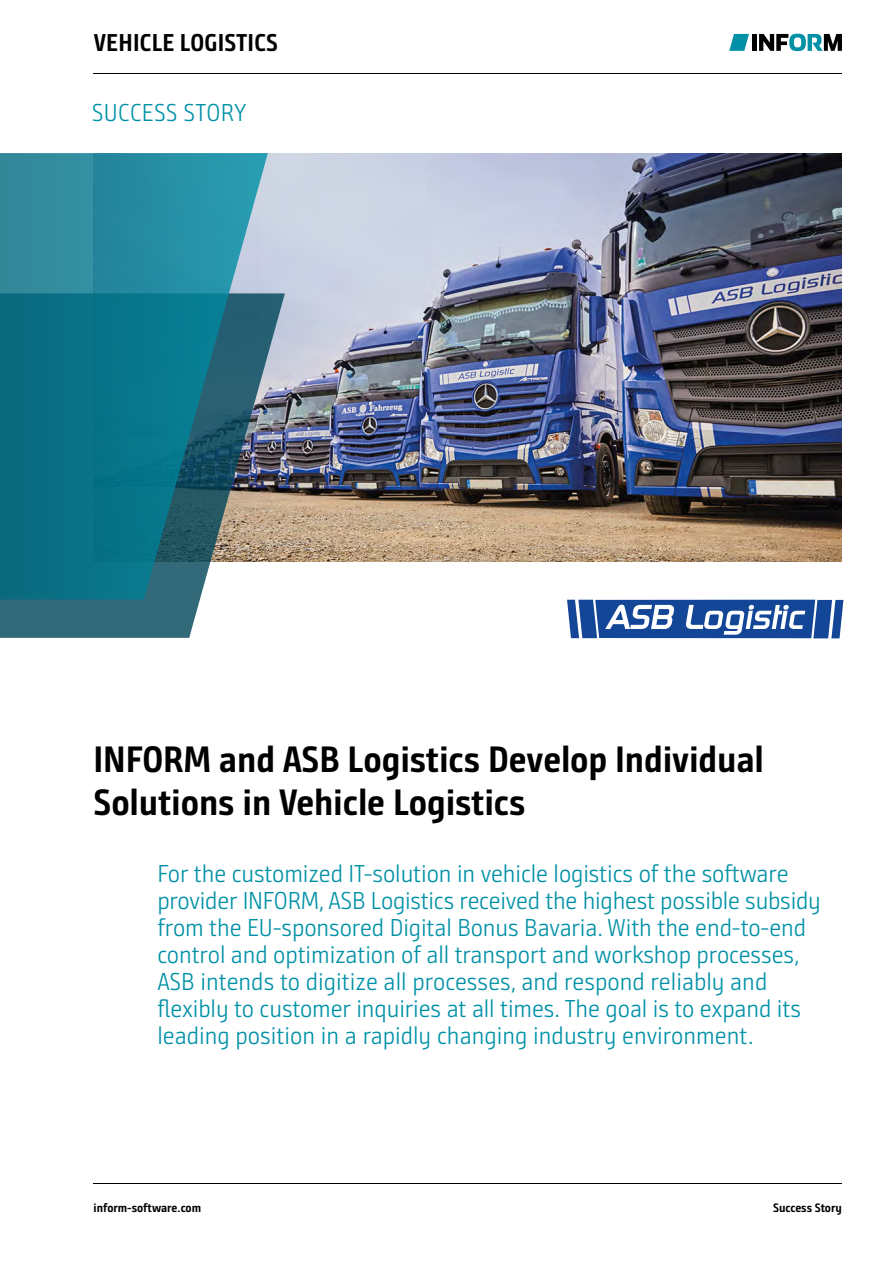
<style>
.page{position:relative;width:893px;height:1263px;background:#fff}
.page>*{position:absolute;margin:0;border:0;box-sizing:border-box;transform-origin:0 0}
.Headline{font:700 36.6px/43.5px "Bunday Sans Pro SG";letter-spacing:-.005em;color:#000}
.Highlights{font:24.45px/27px "Bunday Sans Pro SG Se Ligh";letter-spacing:-.005em;color:#0091a7}
.Highlights-2{font:24.45px "Bunday Sans Pro SG Se Ligh";letter-spacing:.015em;color:#0091a7}
.Success_Story{font:700 24.3px "Bunday Sans Pro SG";letter-spacing:.01em;color:#000}
.t1{font:700 12.15px "Bunday Sans Pro SG";letter-spacing:-.005em;color:#000}
</style>
<div class="page">
<img style="left:268px;top:153px;width:574px;height:408px">
<svg style="left:567px;top:600px;width:276px;height:38px"></svg>
<hr style="left:94px;top:74px;width:748px;height:1px;background:#000">
<hr style="left:94px;top:1183px;width:748px;height:1px;background:#000">
<svg style="left:0;top:293px;width:285px;height:345px"></svg>
<svg style="left:0;top:153px;width:268px;height:447px"></svg>
<svg style="left:729px;top:34px;width:20px;height:17px"></svg>
<svg style="left:759px;top:34px;width:83px;height:17px"></svg>
<div style="left:752px;top:34px;width:5px;height:17px;background:#000"></div>
<p class="Success_Story" style="left:94px;top:27px;width:186px">VEHICLE LOGISTICS</p>
<p class="Highlights-2" style="left:92px;top:97px;width:156px">SUCCESS STORY</p>
<p class="Headline" style="left:94px;top:736px;width:672px">INFORM and ASB Logistics Develop Individual<br>Solutions in Vehicle Logistics</p>
<p class="Highlights" style="left:157px;top:860px;width:633px">For the customized IT-solution in vehicle logistics of the software</p>
<p class="Highlights" style="left:157px;top:887px;width:665px">provider INFORM, ASB Logistics received the highest possible subsidy from the EU-sponsored Digital Bonus Bavaria. With the end-to-end control and optimization of all transport and workshop processes,</p>
<p class="Highlights" style="left:157px;top:967px;width:612px">ASB intends to digitize all processes, and respond reliably and</p>
<p class="Highlights" style="left:157px;top:994px;width:645px">flexibly to customer inquiries at all times. The goal is to expand its leading position in a rapidly changing industry environment.</p>
<p class="t1" style="left:94px;top:1200px;width:109px">inform-software.com</p>
<p class="t1" style="left:773px;top:1200px;width:70px">Success Story</p>
</div>
